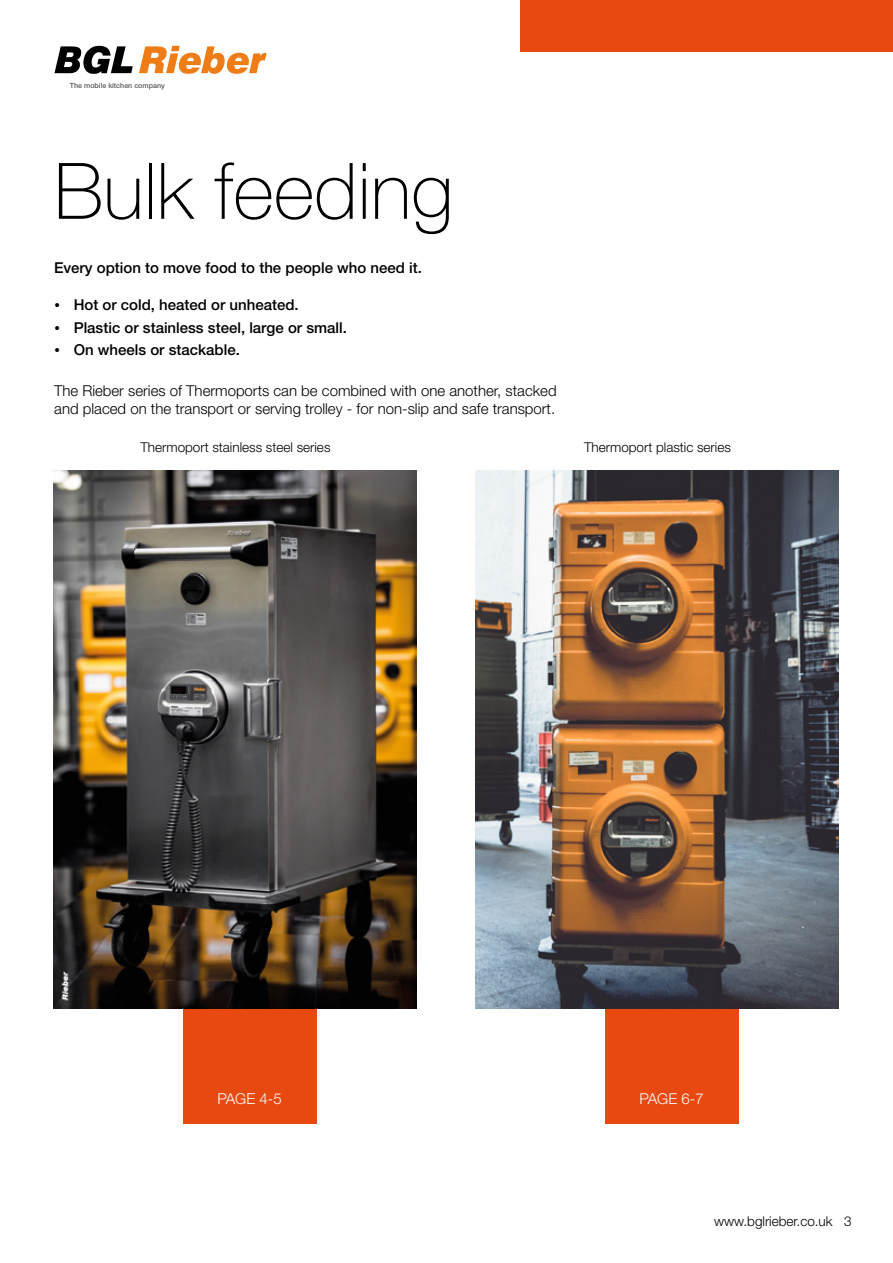
<style>
.page{position:relative;width:893px;height:1263px;background:#fff}
.page>*{position:absolute;margin:0;border:0;box-sizing:border-box;transform-origin:0 0}
.t1{font:100 78px "Helvetica Neue LT Std";color:#000}
.t2{font:300 15px/18px "Helvetica Neue LT Std";color:#000}
.t3{font:500 15px "Helvetica Neue LT Std";color:#000}
.t4{font:300 15px "Helvetica Neue LT Std";color:#fff}
.t5{font:300 13.5px "Helvetica Neue LT Std";color:#000}
.t6{font:500 7.2px "Helvetica Neue LT Std";color:#575756}
</style>
<div class="page">
<svg style="left:139px;top:46px;width:128px;height:28px"></svg>
<svg style="left:54px;top:46px;width:79px;height:28px"></svg>
<div style="left:521px;top:0;width:372px;height:51px;background:#e84910"></div>
<div style="left:183px;top:684px;width:133px;height:439px;background:#e84910"></div>
<img style="left:53px;top:471px;width:364px;height:538px">
<div style="left:605px;top:684px;width:133px;height:439px;background:#e84910"></div>
<img style="left:475px;top:471px;width:364px;height:538px">
<p class="t6" style="left:70px;top:81px;width:96px">The mobile kitchen company</p>
<h1 class="t1" style="left:54px;top:146px;width:401px">Bulk feeding</h1>
<p class="t3" style="left:54px;top:258px;width:369px">Every option to move food to the people who need it.</p>
<p class="t3" style="left:54px;top:296px;width:246px">• Hot or cold, heated or unheated.</p>
<p class="t3" style="left:54px;top:318px;width:294px">• Plastic or stainless steel, large or small.</p>
<p class="t3" style="left:54px;top:341px;width:187px">• On wheels or stackable.</p>
<p class="t2" style="left:54px;top:381px;width:504px">The Rieber series of Thermoports can be combined with one another, stacked and placed on the transport or serving trolley - for non-slip and safe transport.</p>
<p class="t5" style="left:140px;top:439px;width:192px">Thermoport stainless steel series</p>
<p class="t5" style="left:584px;top:439px;width:148px">Thermoport plastic series</p>
<p class="t4" style="left:217px;top:1090px;width:66px">PAGE 4-5</p>
<p class="t4" style="left:639px;top:1090px;width:66px">PAGE 6-7</p>
<p class="t5" style="left:714px;top:1213px;width:139px">www.bglrieber.co.uk 3</p>
</div>
